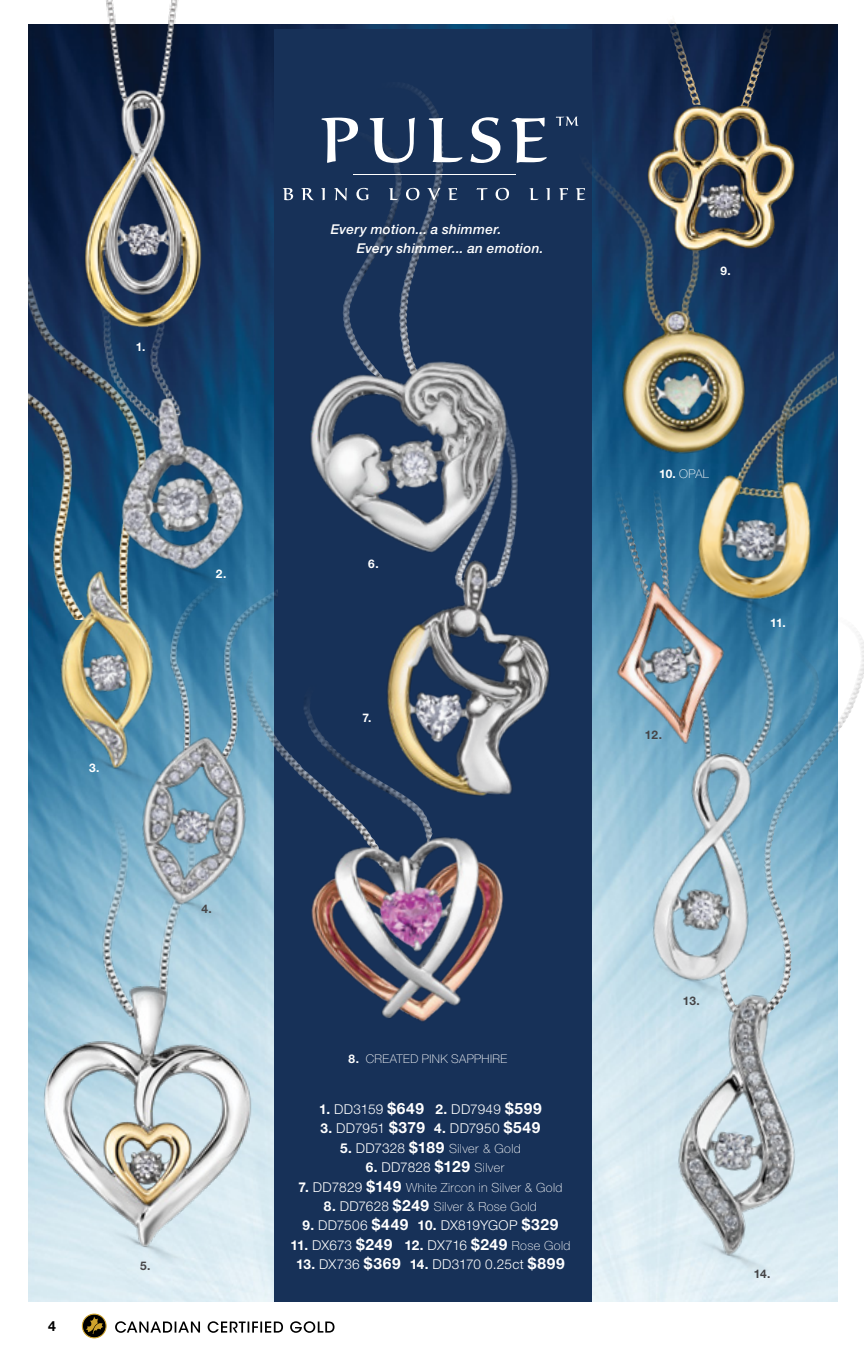
<style>
.page{position:relative;width:864px;height:1368px;background:#fff}
.page>*{position:absolute;margin:0;border:0;box-sizing:border-box;transform-origin:0 0}
.t1{font:700 14px "Helvetica Neue LT Std";color:#000}
.t2{font:300 13.6px "Helvetica Neue LT Std";letter-spacing:.005em;color:#fff}
.t3{font:italic 500 13.6px/18.6px "Helvetica Neue LT Std";letter-spacing:.02em;color:#fff}
.t4{font:100 12.6px "Helvetica Neue LT Std";letter-spacing:.03em;color:#fff}
.t5{font:100 12px "Helvetica Neue LT Std";letter-spacing:.035em;color:#fff}
.t6{font:700 11.8px "Helvetica Neue LT Std";color:#fff}
.t7{font:700 11.8px "Helvetica Neue LT Std";color:#464547}
.t8{font:700 11.8px "Helvetica Neue LT Std";color:#474648}
.s1{font-weight:700;font-size:11.8px}
.s2{font-weight:700}
.s3{font-weight:700;font-size:15.6px}
.s4{font-weight:700;font-size:13.6px}
.s5{font-weight:300;font-size:13.6px}
.s6{font-weight:100;font-size:12.6px}
</style>
<div class="page">
<img style="left:29px;top:24px;width:809px;height:1278px">
<div style="left:274px;top:29px;width:318px;height:1273px;background:#173158"></div>
<img style="left:824px;top:24px;width:40px;height:659px">
<img style="left:795px;top:288px;width:54px;height:140px">
<img style="left:795px;top:428px;width:69px;height:226px">
<img style="left:851px;top:619px;width:10px;height:90px">
<img style="left:638px;top:895px;width:200px;height:393px">
<img style="left:49px;top:0;width:197px;height:244px">
<img style="left:28px;top:822px;width:73px;height:106px">
<img style="left:28px;top:928px;width:246px;height:371px">
<img style="left:369px;top:84px;width:67px;height:159px">
<img style="left:273px;top:303px;width:188px;height:214px">
<img style="left:401px;top:364px;width:117px;height:153px">
<img style="left:361px;top:517px;width:236px;height:326px">
<img style="left:680px;top:471px;width:171px;height:424px">
<img style="left:594px;top:696px;width:234px;height:327px">
<img style="left:295px;top:685px;width:67px;height:101px">
<img style="left:311px;top:786px;width:250px;height:236px">
<img style="left:543px;top:24px;width:248px;height:192px">
<img style="left:557px;top:216px;width:238px;height:309px">
<img style="left:29px;top:226px;width:121px;height:18px">
<img style="left:28px;top:560px;width:74px;height:262px">
<img style="left:102px;top:618px;width:172px;height:51px">
<img style="left:101px;top:669px;width:194px;height:295px">
<img style="left:28px;top:244px;width:233px;height:316px">
<img style="left:87px;top:337px;width:191px;height:281px">
<img style="left:671px;top:482px;width:9px;height:53px">
<img style="left:609px;top:479px;width:62px;height:56px">
<img style="left:564px;top:535px;width:206px;height:262px">
<img style="left:739px;top:24px;width:38px;height:66px">
<img style="left:659px;top:20px;width:42px;height:70px">
<img style="left:609px;top:90px;width:233px;height:215px">
<svg style="left:82px;top:1314px;width:24px;height:24px"></svg>
<div style="left:82px;top:1314px;width:25px;height:24px;border:1px solid #cea32c;border-radius:50%"></div>
<svg style="left:85px;top:1316px;width:19px;height:18px"></svg>
<svg style="left:115px;top:1321px;width:220px;height:12px"></svg>
<svg style="left:283px;top:188px;width:10px;height:12px"></svg>
<svg style="left:301px;top:188px;width:13px;height:12px"></svg>
<svg style="left:321px;top:188px;width:4px;height:12px"></svg>
<svg style="left:334px;top:188px;width:13px;height:12px"></svg>
<svg style="left:356px;top:188px;width:13px;height:12px"></svg>
<svg style="left:389px;top:188px;width:9px;height:12px"></svg>
<svg style="left:406px;top:188px;width:13px;height:12px"></svg>
<svg style="left:427px;top:188px;width:13px;height:12px"></svg>
<svg style="left:448px;top:188px;width:10px;height:12px"></svg>
<svg style="left:476px;top:188px;width:12px;height:12px"></svg>
<svg style="left:496px;top:188px;width:13px;height:12px"></svg>
<svg style="left:529px;top:188px;width:10px;height:12px"></svg>
<svg style="left:546px;top:188px;width:4px;height:12px"></svg>
<svg style="left:559px;top:188px;width:9px;height:12px"></svg>
<svg style="left:576px;top:188px;width:9px;height:12px"></svg>
<svg style="left:322px;top:118px;width:36px;height:45px"></svg>
<svg style="left:370px;top:118px;width:45px;height:45px"></svg>
<svg style="left:429px;top:118px;width:33px;height:44px"></svg>
<svg style="left:471px;top:117px;width:29px;height:46px"></svg>
<svg style="left:512px;top:118px;width:35px;height:45px"></svg>
<hr style="left:353px;top:174px;width:163px;height:1px;background:#fff">
<svg style="left:556px;top:116px;width:22px;height:10px"></svg>
<p class="t6" style="left:136px;top:339px;width:11px">1.</p>
<p class="t3" style="left:357px;top:220px;width:188px;text-indent:-26px">Every motion... a shimmer.<br>Every shimmer... an emotion.</p>
<p class="t6" style="left:89px;top:761px;width:12px">3.</p>
<p class="t6" style="left:216px;top:567px;width:12px">2.</p>
<p class="t8" style="left:201px;top:901px;width:12px">4.</p>
<p class="t1" style="left:48px;top:1317px;width:9px">4</p>
<p class="t8" style="left:140px;top:1259px;width:12px">5.</p>
<p class="t6" style="left:368px;top:557px;width:12px">6.</p>
<p class="t6" style="left:362px;top:710px;width:11px">7.</p>
<p class="t5" style="left:349px;top:1052px;width:160px"><span class="s1">8.</span> CREATED PINK SAPPHIRE</p>
<p class="t2" style="left:319px;top:1101px;width:224px"><span class="s2">1.</span> DD3159 <span class="s3">$649</span> <span class="s2">2.</span> DD7949 <span class="s3">$599</span></p>
<p class="t2" style="left:321px;top:1120px;width:221px"><span class="s2">3.</span> DD7951 <span class="s3">$379</span> <span class="s2">4.</span> DD7950 <span class="s3">$549</span></p>
<p class="t4" style="left:340px;top:1141px;width:182px"><span class="s4">5.</span> <span class="s5">DD7328</span> <span class="s3">$189</span> Silver &amp; Gold</p>
<p class="t2" style="left:366px;top:1159px;width:140px"><span class="s2">6.</span> DD7828 <span class="s3">$129</span> <span class="s6">Silver</span></p>
<p class="t4" style="left:298px;top:1180px;width:266px"><span class="s4">7.</span> <span class="s5">DD7829</span> <span class="s3">$149</span> White Zircon in Silver &amp; Gold</p>
<p class="t4" style="left:324px;top:1199px;width:215px"><span class="s4">8.</span> <span class="s5">DD7628</span> <span class="s3">$249</span> Silver &amp; Rose Gold</p>
<p class="t2" style="left:303px;top:1217px;width:257px"><span class="s2">9.</span> DD7506 <span class="s3">$449</span> <span class="s2">10.</span> DX819YGOP <span class="s3">$329</span></p>
<p class="t2" style="left:290px;top:1237px;width:282px"><span class="s2">11.</span> DX673 <span class="s3">$249</span> <span class="s2">12.</span> DX716 <span class="s3">$249</span> <span class="s6">Rose Gold</span></p>
<p class="t2" style="left:296px;top:1256px;width:270px"><span class="s2">13.</span> DX736 <span class="s3">$369</span> <span class="s2">14.</span> DD3170 0.25ct <span class="s3">$899</span></p>
<p class="t6" style="left:720px;top:263px;width:12px">9.</p>
<p class="t5" style="left:659px;top:466px;width:51px"><span class="s1">10.</span> OPAL</p>
<p class="t7" style="left:645px;top:727px;width:19px">12.</p>
<p class="t6" style="left:770px;top:615px;width:17px">11.</p>
<p class="t7" style="left:683px;top:993px;width:18px">13.</p>
<p class="t7" style="left:754px;top:1266px;width:18px">14.</p>
</div>
